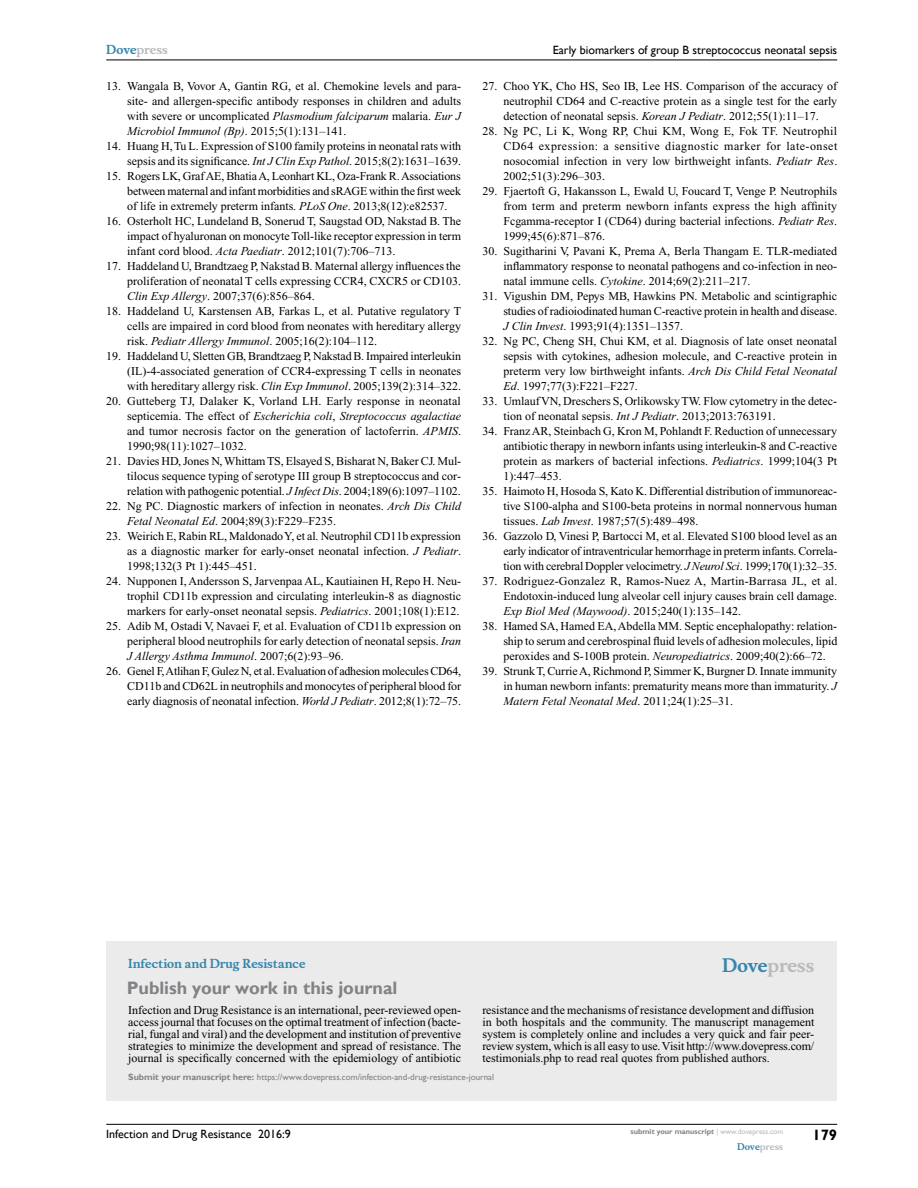
<style>
.page{position:relative;width:918px;height:1188px;background:#fff}
.page>*{position:absolute;margin:0;border:0;box-sizing:border-box;transform-origin:0 0}
.t1{font:700 18px "Gill Sans";color:#808285}
.t2{font:700 18px "Musee";color:#b8babc}
.t3{font:700 15px "Gill Sans";color:#000}
.t4{font:12px/15px "Times New Roman";color:#000;text-align:justify}
.t5{font:12px "Gill Sans";color:#000}
.t6{font:700 12px "Musee";color:#3785ad}
.t7{font:700 12px "Musee";color:#b8babc}
.t8{font:9px "Gill Sans";color:#808285}
.t9{font:700 9px "Musee";color:#b8babc}
.t10{font:700 7.5px "Gill Sans";color:#808285}
.s1{color:#3785ad}
.s2{font-style:italic}
.s3{font-weight:700}
.s4{font-weight:400;color:#b8babc}
</style>
<div class="page">
<div style="left:106px;top:941px;width:731px;height:159px;background:#ebebec"></div>
<hr style="left:106px;top:1124px;width:731px;height:1px;background:#000">
<hr style="left:106px;top:60px;width:731px;height:1px;background:#000">
<p class="t7" style="left:106px;top:43px;width:63px"><span class="s1">Dove</span>press</p>
<p class="t4" style="left:127px;top:79px;width:335px;text-indent:-21px">13. Wangala B, Vovor A, Gantin RG, et al. Chemokine levels and para&shy;site- and allergen-specific antibody responses in children and adults with severe or uncomplicated <span class="s2">Plasmodium falciparum</span> malaria. <span class="s2">Eur J Microbiol Immunol (Bp)</span>. 2015;5(1):131–141.</p>
<p class="t4" style="left:106px;top:139px;width:357px;text-align:right">14. Huang H, Tu L. Expression of S100 family proteins in neonatal rats with sepsis and its significance. <span class="s2">Int J Clin Exp Pathol</span>. 2015;8(2):1631–1639.</p>
<p class="t4" style="left:127px;top:169px;width:335px;text-indent:-21px">15. Rogers LK, Graf AE, Bhatia A, Leonhart KL, Oza-Frank R. Associations between maternal and infant morbidities and sRAGE within the first week of life in extremely preterm infants. <span class="s2">PLoS One</span>. 2013;8(12):e82537.</p>
<p class="t4" style="left:127px;top:214px;width:335px;text-indent:-21px">16. Osterholt HC, Lundeland B, Sonerud T, Saugstad OD, Nakstad B. The impact of hyaluronan on monocyte Toll-like receptor expression in term infant cord blood. <span class="s2">Acta Paediatr</span>. 2012;101(7):706–713.</p>
<p class="t4" style="left:127px;top:259px;width:335px;text-indent:-21px">17. Haddeland U, Brandtzaeg P, Nakstad B. Maternal allergy influences the proliferation of neonatal T cells expressing CCR4, CXCR5 or CD103.<br><span class="s2">Clin Exp Allergy</span>. 2007;37(6):856–864.</p>
<p class="t4" style="left:127px;top:304px;width:335px;text-indent:-21px">18. Haddeland U, Karstensen AB, Farkas L, et al. Putative regulatory T cells are impaired in cord blood from neonates with hereditary allergy risk. <span class="s2">Pediatr Allergy Immunol</span>. 2005;16(2):104–112.</p>
<p class="t4" style="left:127px;top:349px;width:335px;text-indent:-21px">19. Haddeland U, Sletten GB, Brandtzaeg P, Nakstad B. Impaired interleukin (IL)-4-associated generation of CCR4-expressing T cells in neonates with hereditary allergy risk. <span class="s2">Clin Exp Immunol</span>. 2005;139(2):314–322.</p>
<p class="t4" style="left:127px;top:394px;width:335px;text-indent:-21px">20. Gutteberg TJ, Dalaker K, Vorland LH. Early response in neonatal septicemia. The effect of <span class="s2">Escherichia coli</span>, <span class="s2">Streptococcus agalactiae </span>and tumor necrosis factor on the generation of lactoferrin. <span class="s2">APMIS</span>.<br>1990;98(11):1027–1032.</p>
<p class="t4" style="left:127px;top:454px;width:335px;text-indent:-21px">21. Davies HD, Jones N, Whittam TS, Elsayed S, Bisharat N, Baker CJ. Mul&shy;tilocus sequence typing of serotype III group B streptococcus and cor&shy;relation with pathogenic potential. <span class="s2">J Infect Dis</span>. 2004;189(6):1097–1102.</p>
<p class="t4" style="left:127px;top:499px;width:335px;text-indent:-21px">22. Ng PC. Diagnostic markers of infection in neonates. <span class="s2">Arch Dis Child<br>Fetal Neonatal Ed</span>. 2004;89(3):F229–F235.</p>
<p class="t4" style="left:127px;top:529px;width:335px;text-indent:-21px">23. Weirich E, Rabin RL, Maldonado Y, et al. Neutrophil CD11b expression as a diagnostic marker for early-onset neonatal infection. <span class="s2">J Pediatr</span>.<br>1998;132(3 Pt 1):445–451.</p>
<p class="t4" style="left:127px;top:574px;width:335px;text-indent:-21px">24. Nupponen I, Andersson S, Jarvenpaa AL, Kautiainen H, Repo H. Neu&shy;trophil CD11b expression and circulating interleukin-8 as diagnostic markers for early-onset neonatal sepsis. <span class="s2">Pediatrics</span>. 2001;108(1):E12.</p>
<p class="t4" style="left:127px;top:619px;width:336px;text-indent:-21px">25. Adib M, Ostadi V, Navaei F, et al. Evaluation of CD11b expression on peripheral blood neutrophils for early detection of neonatal sepsis. <span class="s2">Iran J Allergy Asthma Immunol</span>. 2007;6(2):93–96.</p>
<p class="t4" style="left:127px;top:664px;width:335px;text-indent:-21px">26. Genel F, Atlihan F, Gulez N, et al. Evaluation of adhesion molecules CD64, CD11b and CD62L in neutrophils and monocytes of peripheral blood for early diagnosis of neonatal infection. <span class="s2">World J Pediatr</span>. 2012;8(1):72–75.</p>
<p class="t5" style="left:553px;top:43px;width:286px">Early biomarkers of group B streptococcus neonatal sepsis</p>
<p class="t4" style="left:503px;top:79px;width:335px;text-indent:-21px">27. Choo YK, Cho HS, Seo IB, Lee HS. Comparison of the accuracy of neutrophil CD64 and C-reactive protein as a single test for the early detection of neonatal sepsis. <span class="s2">Korean J Pediatr</span>. 2012;55(1):11–17.</p>
<p class="t4" style="left:503px;top:124px;width:336px;text-indent:-21px">28. Ng PC, Li K, Wong RP, Chui KM, Wong E, Fok TF. Neutrophil CD64 expression: a sensitive diagnostic marker for late-onset nosocomial infection in very low birthweight infants. <span class="s2">Pediatr Res</span>.<br>2002;51(3):296–303.</p>
<p class="t4" style="left:503px;top:184px;width:335px;text-indent:-21px">29. Fjaertoft G, Hakansson L, Ewald U, Foucard T, Venge P. Neutrophils from term and preterm newborn infants express the high affinity Fcgamma-receptor I (CD64) during bacterial infections. <span class="s2">Pediatr Res</span>.<br>1999;45(6):871–876.</p>
<p class="t4" style="left:503px;top:244px;width:335px;text-indent:-21px">30. Sugitharini V, Pavani K, Prema A, Berla Thangam E. TLR-mediated inflammatory response to neonatal pathogens and co-infection in neo&shy;natal immune cells. <span class="s2">Cytokine</span>. 2014;69(2):211–217.</p>
<p class="t4" style="left:503px;top:289px;width:336px;text-indent:-21px">31. Vigushin DM, Pepys MB, Hawkins PN. Metabolic and scintigraphic studies of radioiodinated human C-reactive protein in health and disease.<br><span class="s2">J Clin Invest</span>. 1993;91(4):1351–1357.</p>
<p class="t4" style="left:503px;top:334px;width:335px;text-indent:-21px">32. Ng PC, Cheng SH, Chui KM, et al. Diagnosis of late onset neonatal sepsis with cytokines, adhesion molecule, and C-reactive protein in preterm very low birthweight infants. <span class="s2">Arch Dis Child Fetal Neonatal Ed</span>. 1997;77(3):F221–F227.</p>
<p class="t4" style="left:503px;top:394px;width:335px;text-indent:-21px">33. Umlauf VN, Dreschers S, Orlikowsky TW. Flow cytometry in the detec&shy;tion of neonatal sepsis. <span class="s2">Int J Pediatr</span>. 2013;2013:763191.</p>
<p class="t4" style="left:503px;top:424px;width:335px;text-indent:-21px">34. Franz AR, Steinbach G, Kron M, Pohlandt F. Reduction of unnecessary antibiotic therapy in newborn infants using interleukin-8 and C-reactive protein as markers of bacterial infections. <span class="s2">Pediatrics</span>. 1999;104(3 Pt 1):447–453.</p>
<p class="t4" style="left:503px;top:484px;width:335px;text-indent:-21px">35. Haimoto H, Hosoda S, Kato K. Differential distribution of immunoreac&shy;tive S100-alpha and S100-beta proteins in normal nonnervous human tissues. <span class="s2">Lab Invest</span>. 1987;57(5):489–498.</p>
<p class="t4" style="left:503px;top:529px;width:336px;text-indent:-21px">36. Gazzolo D, Vinesi P, Bartocci M, et al. Elevated S100 blood level as an early indicator of intraventricular hemorrhage in preterm infants. Correla&shy;tion with cerebral Doppler velocimetry. <span class="s2">J Neurol Sci</span>. 1999;170(1):32–35.</p>
<p class="t4" style="left:503px;top:574px;width:336px;text-indent:-21px">37. Rodriguez-Gonzalez R, Ramos-Nuez A, Martin-Barrasa JL, et al.<br>Endotoxin-induced lung alveolar cell injury causes brain cell damage.<br><span class="s2">Exp Biol Med (Maywood)</span>. 2015;240(1):135–142.</p>
<p class="t4" style="left:503px;top:619px;width:336px;text-indent:-21px">38. Hamed SA, Hamed EA, Abdella MM. Septic encephalopathy: relation&shy;ship to serum and cerebrospinal fluid levels of adhesion molecules, lipid peroxides and S-100B protein. <span class="s2">Neuropediatrics</span>. 2009;40(2):66–72.</p>
<p class="t4" style="left:503px;top:664px;width:335px;text-indent:-21px">39. Strunk T, Currie A, Richmond P, Simmer K, Burgner D. Innate immunity in human newborn infants: prematurity means more than immaturity. <span class="s2">J Matern Fetal Neonatal Med</span>. 2011;24(1):25–31.</p>
<p class="t6" style="left:128px;top:956px;width:179px">Infection and Drug Resistance</p>
<h1 class="t1" style="left:127px;top:977px;width:272px">Publish your work in this journal</h1>
<h1 class="t2" style="left:722px;top:955px;width:94px"><span class="s1">Dove</span>press</h1>
<p class="t4" style="left:128px;top:1004px;width:334px;line-height:12px">Infection and Drug Resistance is an international, peer-reviewed open&shy;access journal that focuses on the optimal treatment of infection (bacte&shy;rial, fungal and viral) and the development and institution of preventive strategies to minimize the development and spread of resistance. The journal is specifically concerned with the epidemiology of antibiotic</p>
<p class="t4" style="left:482px;top:1004px;width:334px;line-height:12px">resistance and the mechanisms of resistance development and diffusion in both hospitals and the community. The manuscript management system is completely online and includes a very quick and fair peer&shy;review system, which is all easy to use. Visit http://www.dovepress.com/ testimonials.php to read real quotes from published authors.</p>
<p class="t8" style="left:128px;top:1072px;width:367px"><span class="s3">Submit your manuscript here:</span> https://www.dovepress.com/infection-and-drug-resistance-journal</p>
<p class="t5" style="left:106px;top:1127px;width:186px">Infection and Drug Resistance 2016:9</p>
<p class="t10" style="left:631px;top:1127px;width:154px">submit your manuscript <span class="s4">| www.dovepress.com</span></p>
<p class="t9" style="left:737px;top:1141px;width:48px"><span class="s1">Dove</span>press</p>
<p class="t3" style="left:812px;top:1126px;width:26px">179</p>
</div>
